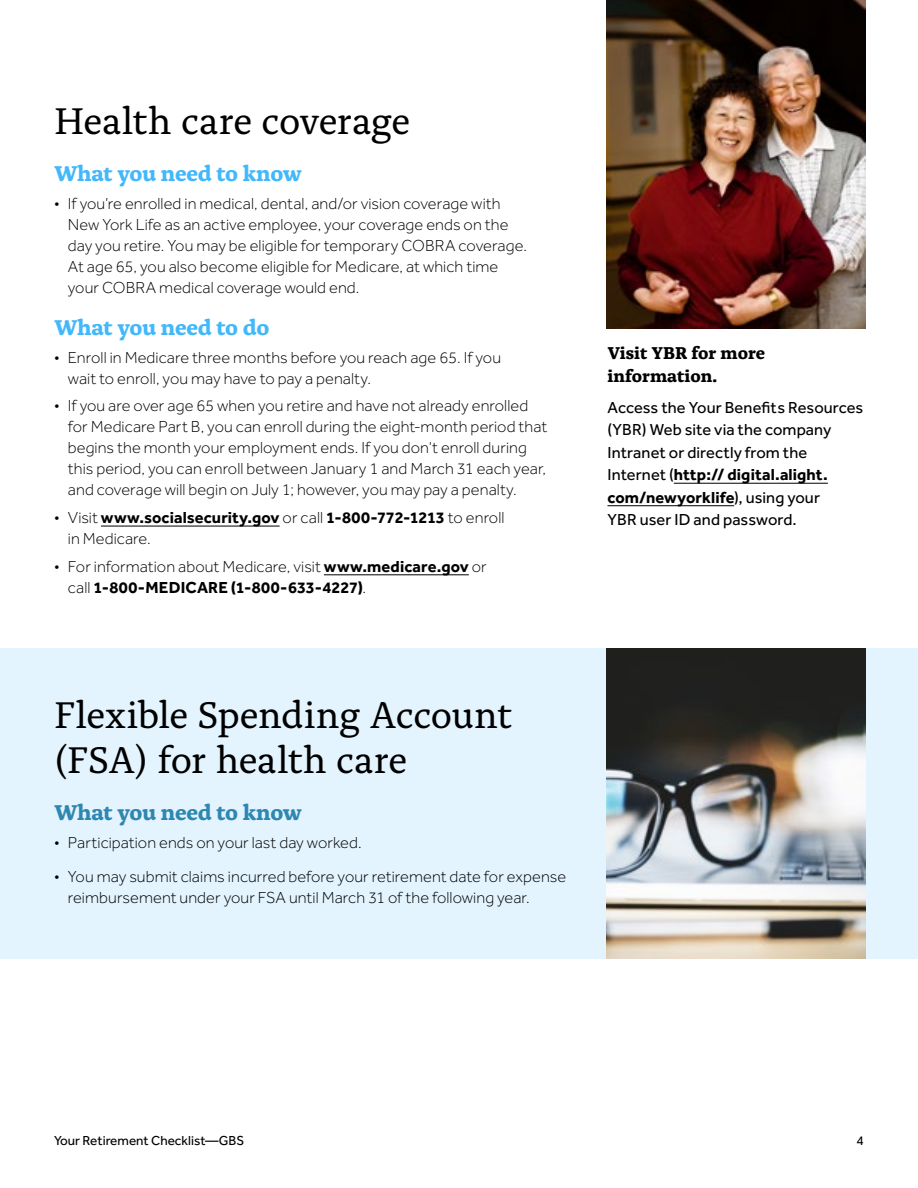
<style>
.page{position:relative;width:918px;height:1188px;background:#fff}
.page>*{position:absolute;margin:0;border:0;box-sizing:border-box;transform-origin:0 0}
.t1{font:39px/45px "Alda OT";letter-spacing:-.015em;color:#000}
.t2{font:700 22.5px "Alda OT";letter-spacing:-.015em;color:#42b8fb}
.t3{font:700 22.5px "Alda OT";letter-spacing:-.015em;color:#2e87b0}
.t4{font:700 18px/22.5px "Alda OT";color:#000}
.t5{font:300 16.5px/21px "Effra";letter-spacing:.005em;color:#000}
.t6{font:16.5px/22.5px "Effra";letter-spacing:.005em;color:#000}
.t7{font:700 16.5px/21px "Effra";letter-spacing:.005em;color:#000}
.t8{font:13.5px "Effra";color:#000}
.s1{font-weight:300}
.s2{font-weight:700}
</style>
<div class="page">
<div style="left:0;top:648px;width:918px;height:310px;background:#e3f4fe"></div>
<img style="left:606px;top:0;width:259px;height:328px">
<img style="left:606px;top:648px;width:259px;height:310px">
<hr style="left:101px;top:526px;width:179px;height:1px;background:#000">
<hr style="left:324px;top:575px;width:145px;height:1px;background:#000">
<hr style="left:674px;top:483px;width:154px;height:1px;background:#000">
<hr style="left:608px;top:505px;width:126px;height:1px;background:#000">
<h1 class="t1" style="left:54px;top:101px;width:358px">Health care coverage</h1>
<h2 class="t2" style="left:54px;top:164px;width:249px">What you need to know</h2>
<p class="t5" style="left:68px;top:193px;width:461px;text-indent:-14px">• If you’re enrolled in medical, dental, and/or vision coverage with New York Life as an active employee, your coverage ends on the day you retire. You may be eligible for temporary COBRA coverage.<br>At age 65, you also become eligible for Medicare, at which time your COBRA medical coverage would end.</p>
<h2 class="t2" style="left:54px;top:318px;width:217px">What you need to do</h2>
<p class="t5" style="left:68px;top:347px;width:435px;text-indent:-14px">• Enroll in Medicare three months before you reach age 65. If you wait to enroll, you may have to pay a penalty.</p>
<p class="t5" style="left:68px;top:395px;width:481px;text-indent:-14px">• If you are over age 65 when you retire and have not already enrolled for Medicare Part B, you can enroll during the eight-month period that begins the month your employment ends. If you don’t enroll during this period, you can enroll between January 1 and March 31 each year, and coverage will begin on July 1; however, you may pay a penalty.</p>
<p class="t7" style="left:68px;top:507px;width:438px;text-indent:-14px"><span class="s1">• Visit</span> www.socialsecurity.gov <span class="s1">or call</span> 1-800-772-1213 <span class="s1">to enroll in Medicare.</span></p>
<p class="t7" style="left:68px;top:556px;width:420px;text-indent:-14px"><span class="s1">• For information about Medicare, visit</span> www.medicare.gov <span class="s1">or call</span> 1-800-MEDICARE (1-800-633-4227)<span class="s1">.</span></p>
<h1 class="t1" style="left:54px;top:695px;width:460px">Flexible Spending Account (FSA) for health care</h1>
<h2 class="t3" style="left:54px;top:803px;width:249px">What you need to know</h2>
<p class="t5" style="left:54px;top:832px;width:309px">• Participation ends on your last day worked.</p>
<p class="t5" style="left:68px;top:866px;width:500px;text-indent:-14px">• You may submit claims incurred before your retirement date for expense reimbursement under your FSA until March 31 of the following year.</p>
<p class="t4" style="left:608px;top:343px;width:159px">Visit YBR for more information.</p>
<p class="t6" style="left:608px;top:396px;width:257px">Access the Your Benefits Resources (YBR) Web site via the company<br>Intranet or directly from the<br>Internet (<span class="s2">http:// digital.alight. com/newyorklife</span>), using your<br>YBR user ID and password.</p>
<p class="t8" style="left:54px;top:1132px;width:192px">Your Retirement Checklist—GBS</p>
<p class="t8" style="left:857px;top:1132px;width:9px">4</p>
</div>
